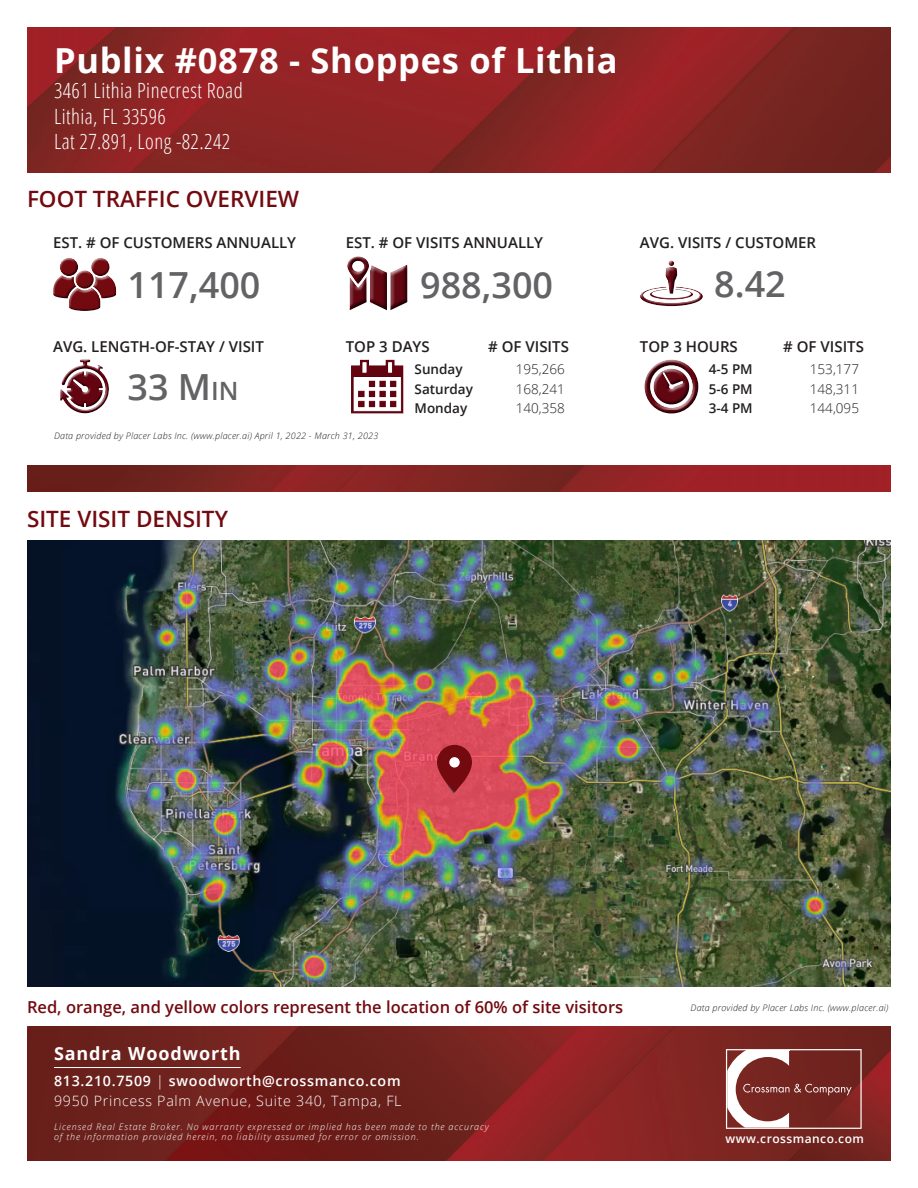
<style>
.page{position:relative;width:918px;height:1188px;background:#fff}
.page>*{position:absolute;margin:0;border:0;box-sizing:border-box;transform-origin:0 0}
.Foot_Traffic_Grey_Numbers{font:600 36px "Open Sans";color:#636366}
.t1{font:700 34.5px "Open Sans";letter-spacing:.02em;color:#fff}
.t2{font:600 22.5px "Open Sans";color:#730a10}
.t3{font:300 condensed 21px/25.5px "Open Sans";letter-spacing:.02em;color:#fff}
.t4{font:700 18px "Open Sans";letter-spacing:.05em;color:#fff}
.t5{font:600 16.5px "Open Sans";color:#730a10}
.t6{font:600 15px "Open Sans";color:#231f20}
.t7{font:300 14.25px/19.5px "Open Sans";letter-spacing:.05em;color:#fff}
.Foot_Traffic_Chart_Number{font:300 13.5px "Open Sans";color:#231f20}
.Foot_Traffic_Chart_Item{font:600 13.5px "Open Sans";color:#231f20}
.t8{font:600 12px "Open Sans";letter-spacing:.04em;color:#fff}
.t9{font:italic 300 9px/10.5px "Open Sans";letter-spacing:.1em;color:#fff}
.Demo_Source{font:italic 300 9px "Open Sans";letter-spacing:.025em;color:#231f20}
.s1{font-size:25.2px}
.s2{font-weight:600}
</style>
<div class="page">
<img style="left:27px;top:27px;width:864px;height:1134px">
<svg style="left:726px;top:1049px;width:136px;height:80px"></svg>
<hr style="left:54px;top:1067px;width:187px;height:1px;background:#fff">
<div style="left:0;top:173px;width:918px;height:291px;background:#fff"></div>
<div style="left:52px;top:256px;width:65px;height:53px;background:#fff;opacity:.75"></div>
<div style="left:52px;top:261px;width:66px;height:52px;background:#231f20;opacity:.75"></div>
<div style="left:640px;top:260px;width:63px;height:48px;background:#231f20;opacity:.75"></div>
<div style="left:346px;top:256px;width:63px;height:54px;background:#fff;opacity:.75"></div>
<div style="left:346px;top:259px;width:63px;height:51px;background:#231f20;opacity:.75"></div>
<div style="left:58px;top:358px;width:54px;height:57px;background:#231f20;opacity:.75"></div>
<div style="left:0;top:492px;width:918px;height:534px;background:#fff"></div>
<div style="left:351px;top:360px;width:53px;height:54px;background:#231f20;opacity:.75"></div>
<div style="left:642px;top:360px;width:57px;height:50px;background:#fff;opacity:.75"></div>
<div style="left:644px;top:363px;width:55px;height:51px;background:#231f20;opacity:.75"></div>
<img style="left:27px;top:540px;width:864px;height:446px">
<svg style="left:437px;top:745px;width:35px;height:47px;background:#931f29"></svg>
<div style="left:449px;top:757px;width:11px;height:11px;background:#fff;border-radius:50%"></div>
<h2 class="t1" style="left:54px;top:36px;width:565px">Publix #0878 - Shoppes of Lithia</h2>
<h3 class="t3" style="left:54px;top:77px;width:190px">3461 Lithia Pinecrest Road<br>Lithia, FL 33596<br>Lat 27.891, Long -82.242</h3>
<h3 class="t2" style="left:27px;top:184px;width:274px">FOOT TRAFFIC OVERVIEW</h3>
<h3 class="t6" style="left:53px;top:233px;width:244px">EST. # OF CUSTOMERS ANNUALLY</h3>
<h3 class="t6" style="left:346px;top:233px;width:199px">EST. # OF VISITS ANNUALLY</h3>
<h3 class="t6" style="left:640px;top:233px;width:178px">AVG. VISITS / CUSTOMER</h3>
<p class="Foot_Traffic_Grey_Numbers" style="left:128px;top:260px;width:134px">117,400</p>
<p class="Foot_Traffic_Grey_Numbers" style="left:420px;top:260px;width:134px">988,300</p>
<p class="Foot_Traffic_Grey_Numbers" style="left:714px;top:259px;width:73px">8.42</p>
<h3 class="t6" style="left:53px;top:336px;width:212px">AVG. LENGTH-OF-STAY / VISIT</h3>
<h3 class="t6" style="left:346px;top:336px;width:85px">TOP 3 DAYS</h3>
<h3 class="t6" style="left:488px;top:336px;width:82px"># OF VISITS</h3>
<h3 class="t6" style="left:640px;top:336px;width:99px">TOP 3 HOURS</h3>
<h3 class="t6" style="left:783px;top:336px;width:82px"># OF VISITS</h3>
<p class="Foot_Traffic_Grey_Numbers" style="left:128px;top:362px;width:113px">33 M<span class="s1">in</span></p>
<p class="Demo_Source" style="left:54px;top:429px;width:326px">Data provided by Placer Labs Inc. (www.placer.ai) April 1, 2022 - March 31, 2023</p>
<h3 class="t2" style="left:27px;top:503px;width:203px">SITE VISIT DENSITY</h3>
<p class="Foot_Traffic_Chart_Item" style="left:415px;top:360px;width:50px">Sunday</p>
<p class="Foot_Traffic_Chart_Number" style="left:516px;top:360px;width:51px">195,266</p>
<p class="Foot_Traffic_Chart_Item" style="left:415px;top:380px;width:60px">Saturday</p>
<p class="Foot_Traffic_Chart_Number" style="left:516px;top:380px;width:51px">168,241</p>
<p class="Foot_Traffic_Chart_Item" style="left:415px;top:399px;width:54px">Monday</p>
<p class="Foot_Traffic_Chart_Number" style="left:516px;top:399px;width:51px">140,358</p>
<p class="Foot_Traffic_Chart_Item" style="left:709px;top:360px;width:46px">4-5 PM</p>
<p class="Foot_Traffic_Chart_Number" style="left:810px;top:360px;width:51px">153,177</p>
<p class="Foot_Traffic_Chart_Item" style="left:709px;top:380px;width:46px">5-6 PM</p>
<p class="Foot_Traffic_Chart_Number" style="left:810px;top:380px;width:51px">148,311</p>
<p class="Foot_Traffic_Chart_Item" style="left:709px;top:399px;width:46px">3-4 PM</p>
<p class="Foot_Traffic_Chart_Number" style="left:810px;top:399px;width:51px">144,095</p>
<h3 class="t5" style="left:27px;top:996px;width:598px">Red, orange, and yellow colors represent the location of 60% of site visitors</h3>
<h3 class="t4" style="left:54px;top:1041px;width:188px">Sandra Woodworth</h3>
<h3 class="t7" style="left:54px;top:1071px;width:349px"><span class="s2">813.210.7509</span> | <span class="s2">swoodworth@crossmanco.com<br></span>9950 Princess Palm Avenue, Suite 340, Tampa, FL</h3>
<p class="t9" style="left:54px;top:1121px;width:436px">Licensed Real Estate Broker. No warranty expressed or implied has been made to the accuracy of the information provided herein, no liability assumed for error or omission.</p>
<p class="Demo_Source" style="left:691px;top:1002px;width:200px">Data provided by Placer Labs Inc. (www.placer.ai)</p>
<h3 class="t8" style="left:726px;top:1130px;width:140px">www.crossmanco.com</h3>
</div>
